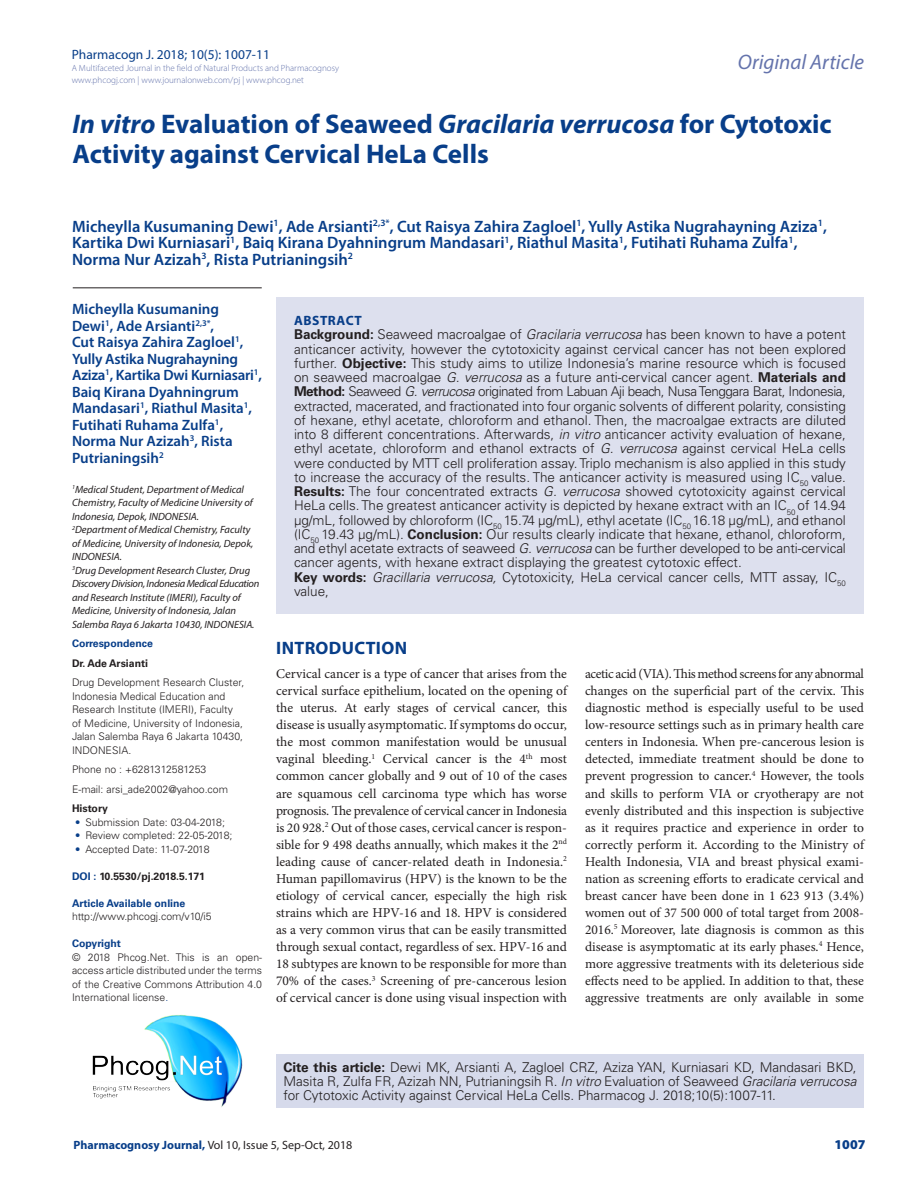
<style>
.page{position:relative;width:918px;height:1188px;background:#fff}
.page>*{position:absolute;margin:0;border:0;box-sizing:border-box;transform-origin:0 0}
.CT{font:700 27px/30px "Myriad Pro";color:#083e89}
.t1{font:italic 21px "Myriad Pro";color:#6473ac}
._1_HD{font:700 18px "Myriad Pro";letter-spacing:.02em;color:#083e89}
.CA{font:600 16.5px/16.5px "Myriad Pro";color:#083e89}
.CA-2{font:600 15px/16.5px "Myriad Pro";color:#083e89}
.TXT{font:13.5px/17.1px "Minion Pro";color:#231f20;text-align:justify}
.ABS_TXT{font:300 13.5px/14.2px "Univers LT Std";color:#231f20;text-align:justify}
.t2{font:13.5px "Myriad Pro";color:#083e89}
.ABS_HD{font:700 13.5px "Myriad Pro";letter-spacing:.04em;color:#083e89}
.RRH{font:900 13.5px "Myriad Pro";color:#083e89}
.RRH-2{font:12px "Myriad Pro";color:#231f20}
.ABS_AU_ADD{font:300 10.5px/13.5px "Univers LT Std";color:#231f20}
.CA_Aff{font:italic 10.5px/13.5px "Myriad Pro";color:#231f20}
.ABS_AU_ADD-2{font:700 10.5px "Univers LT Std";color:#231f20}
.ABS_AU_ADD-3{font:700 10.5px "Univers LT Std";color:#083e89}
.ABS_TXT-2{font:700 10.5px "Univers LT Std";color:#083e89}
.t3{font:300 9px/12px "Myriad Pro";color:#6473ac}
.s1{font-style:italic}
.s2{color:#083e89}
.s3{font-weight:700}
.s4{font-weight:700;color:#083e89}
</style>
<div class="page">
<div style="left:276px;top:297px;width:588px;height:317px;background:#dde0ee"></div>
<hr style="left:73px;top:287px;width:189px;height:1px;background:#231f20">
<div style="left:276px;top:1054px;width:588px;height:54px;background:#d6daeb"></div>
<img style="left:92px;top:1015px;width:150px;height:92px">
<p class="t2" style="left:72px;top:46px;width:200px">Pharmacogn J. 2018; 10(5): 1007-11</p>
<p class="t3" style="left:72px;top:62px;width:269px">A Multifaceted Journal in the field of Natural Products and Pharmacognosy www.phcogj.com | www.journalonweb.com/pj | www.phcog.net</p>
<h2 class="t1" style="left:738px;top:49px;width:128px">Original Article</h2>
<p class="CT" style="left:73px;top:108px;width:761px"><span class="s1">In vitro</span> Evaluation of Seaweed <span class="s1">Gracilaria verrucosa</span> for Cytotoxic<br>Activity against Cervical HeLa Cells</p>
<p class="CA" style="left:72px;top:217px;width:756px">Micheylla Kusumaning Dewi<sup>1</sup>, Ade Arsianti<sup>2,3*</sup>, Cut Raisya Zahira Zagloel<sup>1</sup>, Yully Astika Nugrahayning Aziza<sup>1</sup>,<br>Kartika Dwi Kurniasari<sup>1</sup>, Baiq Kirana Dyahningrum Mandasari<sup>1</sup>, Riathul Masita<sup>1</sup>, Futihati Ruhama Zulfa<sup>1</sup>,<br>Norma Nur Azizah<sup>3</sup>, Rista Putrianingsih<sup>2</sup></p>
<p class="CA-2" style="left:72px;top:301px;width:191px">Micheylla Kusumaning<br>Dewi<sup>1</sup>, Ade Arsianti<sup>2,3*</sup>,<br>Cut Raisya Zahira Zagloel<sup>1</sup>,<br>Yully Astika Nugrahayning<br>Aziza<sup>1</sup>, Kartika Dwi Kurniasari<sup>1</sup>,<br>Baiq Kirana Dyahningrum<br>Mandasari<sup>1</sup>, Riathul Masita<sup>1</sup>,<br>Futihati Ruhama Zulfa<sup>1</sup>,<br>Norma Nur Azizah<sup>3</sup>, Rista<br>Putrianingsih<sup>2</sup></p>
<p class="CA_Aff" style="left:72px;top:483px;width:182px"><sup>1</sup>Medical Student, Department of Medical<br>Chemistry, Faculty of Medicine University of<br>Indonesia, Depok, INDONESIA.</p>
<p class="CA_Aff" style="left:72px;top:523px;width:183px"><sup>2</sup>Department of Medical Chemistry, Faculty of Medicine, University of Indonesia, Depok,<br>INDONESIA.</p>
<p class="CA_Aff" style="left:72px;top:564px;width:189px"><sup>3</sup>Drug Development Research Cluster, Drug Discovery Division, Indonesia Medical Education and Research Institute (IMERI), Faculty of Medicine, University of Indonesia, Jalan Salemba Raya 6 Jakarta 10430, INDONESIA.</p>
<p class="ABS_TXT-2" style="left:72px;top:638px;width:82px">Correspondence</p>
<p class="ABS_AU_ADD-2" style="left:72px;top:657px;width:78px">Dr. Ade Arsianti</p>
<p class="ABS_AU_ADD" style="left:72px;top:676px;width:174px">Drug Development Research Cluster,<br>Indonesia Medical Education and<br>Research Institute (IMERI), Faculty of Medicine, University of Indonesia,<br>Jalan Salemba Raya 6 Jakarta 10430,<br>INDONESIA.</p>
<p class="ABS_AU_ADD" style="left:72px;top:763px;width:136px">Phone no : +6281312581253</p>
<p class="ABS_AU_ADD" style="left:72px;top:783px;width:158px">E-mail: arsi_ade2002@yahoo.com</p>
<p class="ABS_AU_ADD-2" style="left:72px;top:803px;width:37px">History</p>
<p class="ABS_AU_ADD" style="left:75px;top:816px;width:151px"><span class="s2">•</span> Submission Date: 03-04-2018;</p>
<p class="ABS_AU_ADD" style="left:75px;top:829px;width:159px"><span class="s2">•</span> Review completed: 22-05-2018;</p>
<p class="ABS_AU_ADD" style="left:75px;top:843px;width:136px"><span class="s2">•</span> Accepted Date: 11-07-2018</p>
<p class="ABS_AU_ADD-2" style="left:72px;top:870px;width:135px"><span class="s2">DOI :</span> 10.5530/pj.2018.5.171</p>
<p class="ABS_AU_ADD-3" style="left:72px;top:897px;width:115px">Article Available online</p>
<p class="ABS_AU_ADD" style="left:72px;top:910px;width:141px">http://www.phcogj.com/v10/i5</p>
<p class="ABS_AU_ADD-3" style="left:72px;top:938px;width:50px">Copyright</p>
<p class="ABS_AU_ADD" style="left:72px;top:951px;width:192px;text-align:justify">© 2018 Phcog.Net. This is an open&shy;access article distributed under the terms of the Creative Commons Attribution 4.0<br>International license<span class="s2">.</span></p>
<p class="ABS_HD" style="left:294px;top:312px;width:69px">ABSTRACT</p>
<p class="ABS_TXT" style="left:294px;top:328px;width:554px"><span class="s3">Background:</span> Seaweed macroalgae of <span class="s1">Gracilaria verrucosa</span> has been known to have a potent anticancer activity, however the cytotoxicity against cervical cancer has not been explored further. <span class="s3">Objective:</span> This study aims to utilize Indonesia’s marine resource which is focused on seaweed macroalgae <span class="s1">G. verrucosa</span> as a future anti-cervical cancer agent. <span class="s3">Materials and Method:</span> Seaweed <span class="s1">G. verrucosa</span> originated from Labuan Aji beach, Nusa Tenggara Barat, Indonesia, extracted, macerated, and fractionated into four organic solvents of different polarity, consisting of hexane, ethyl acetate, chloroform and ethanol. Then, the macroalgae extracts are diluted into 8 different concentrations. Afterwards, <span class="s1">in vitro</span> anticancer activity evaluation of hexane, ethyl acetate, chloroform and ethanol extracts of <span class="s1">G. verrucosa</span> against cervical HeLa cells were conducted by MTT cell proliferation assay. Triplo mechanism is also applied in this study to increase the accuracy of the results. The anticancer activity is measured using IC<sub>50</sub> value.<br><span class="s3">Results:</span> The four concentrated extracts <span class="s1">G. verrucosa</span> showed cytotoxicity against cervical HeLa cells. The greatest anticancer activity is depicted by hexane extract with an IC<sub>50</sub> of 14.94 µg/mL, followed by chloroform (IC<sub>50</sub> 15.74 µg/mL), ethyl acetate (IC<sub>50</sub> 16.18 µg/mL), and ethanol (IC<sub>50</sub> 19.43 µg/mL). <span class="s3">Conclusion:</span> Our results clearly indicate that hexane, ethanol, chloroform, and ethyl acetate extracts of seaweed <span class="s1">G. verrucosa</span> can be further developed to be anti-cervical cancer agents, with hexane extract displaying the greatest cytotoxic effect.</p>
<p class="ABS_TXT" style="left:294px;top:570px;width:554px"><span class="s3">Key words:</span> <span class="s1">Gracillaria verrucosa,</span> Cytotoxicity, HeLa cervical cancer cells, MTT assay, IC<sub>50 </sub>value,</p>
<p class="_1_HD" style="left:276px;top:636px;width:132px">INTRODUCTION</p>
<p class="TXT" style="left:276px;top:665px;width:293px">Cervical cancer is a type of cancer that arises from the cervical surface epithelium, located on the opening of the uterus. At early stages of cervical cancer, this disease is usually asymptomatic. If symptoms do occur, the most common manifestation would be unusual vaginal bleeding.<sup>1</sup> Cervical cancer is the 4<sup>th</sup> most common cancer globally and 9 out of 10 of the cases are squamous cell carcinoma type which has worse prognosis. The prevalence of cervical cancer in Indonesia is 20 928.<sup>2</sup> Out of those cases, cervical cancer is respon&shy;sible for 9 498 deaths annually, which makes it the 2<sup>nd </sup>leading cause of cancer-related death in Indonesia.<sup>2<br></sup>Human papillomavirus (HPV) is the known to be the etiology of cervical cancer, especially the high risk strains which are HPV-16 and 18. HPV is considered as a very common virus that can be easily transmitted through sexual contact, regardless of sex. HPV-16 and 18 subtypes are known to be responsible for more than 70% of the cases.<sup>3</sup> Screening of pre-cancerous lesion of cervical cancer is done using visual inspection with</p>
<p class="TXT" style="left:585px;top:665px;width:281px">acetic acid (VIA). This method screens for any abnormal changes on the superficial part of the cervix. This diagnostic method is especially useful to be used low-resource settings such as in primary health care centers in Indonesia. When pre-cancerous lesion is detected, immediate treatment should be done to prevent progression to cancer.<sup>4</sup> However, the tools and skills to perform VIA or cryotherapy are not evenly distributed and this inspection is subjective as it requires practice and experience in order to correctly perform it. According to the Ministry of Health Indonesia, VIA and breast physical exami&shy;nation as screening efforts to eradicate cervical and breast cancer have been done in 1 623 913 (3.4%) women out of 37 500 000 of total target from 2008- 2016.<sup>5</sup> Moreover, late diagnosis is common as this disease is asymptomatic at its early phases.<sup>4</sup> Hence, more aggressive treatments with its deleterious side effects need to be applied. In addition to that, these aggressive treatments are only available in some</p>
<p class="ABS_TXT" style="left:284px;top:1060px;width:575px"><span class="s3">Cite this article:</span> Dewi MK, Arsianti A, Zagloel CRZ, Aziza YAN, Kurniasari KD, Mandasari BKD, Masita R, Zulfa FR, Azizah NN, Putrianingsih R. <span class="s1">In vitro</span> Evaluation of Seaweed <span class="s1">Gracilaria verrucosa </span>for Cytotoxic Activity against Cervical HeLa Cells. Pharmacog J. 2018;10(5):1007-11.</p>
<p class="RRH-2" style="left:74px;top:1138px;width:280px"><span class="s4">Pharmacognosy Journal,</span> Vol 10, Issue 5, Sep-Oct, 2018</p>
<p class="RRH" style="left:835px;top:1136px;width:32px">1007</p>
</div>
